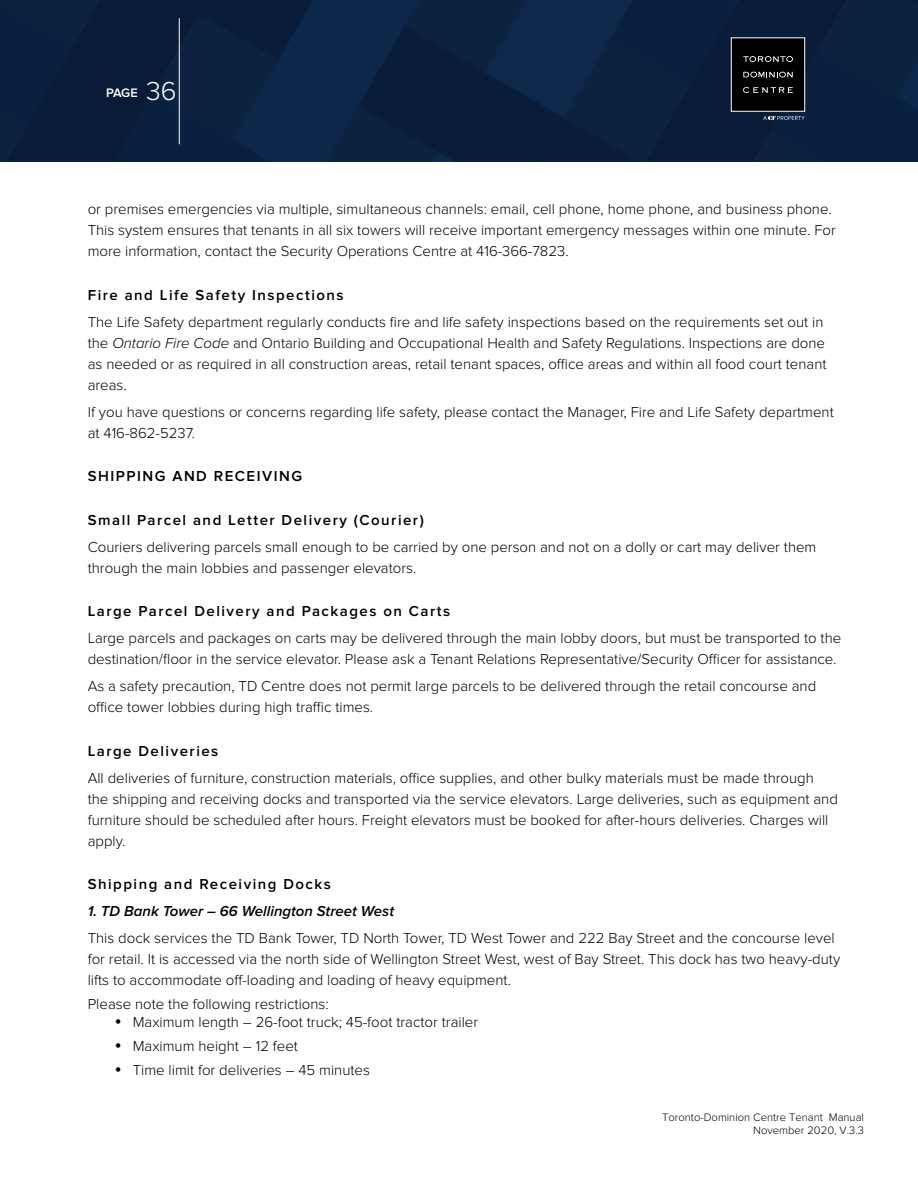
<style>
.page{position:relative;width:918px;height:1188px;background:#fff}
.page>*{position:absolute;margin:0;border:0;box-sizing:border-box;transform-origin:0 0}
.t1{font:300 15px/21px "Proxima Nova";color:#000}
.t2{font:600 15px "Proxima Nova";letter-spacing:.1em;color:#000}
.t3{font:italic 600 15px "Proxima Nova";color:#000}
.t4{font:600 12.75px "Proxima Nova";color:#fff}
.t5{font:300 11.25px/13.5px "Proxima Nova";color:#000;text-align:right}
.s1{font-weight:300;font-size:27px}
.s2{font-style:italic}
</style>
<div class="page">
<div style="left:0;top:0;width:918px;height:162px;background:#09203f"></div>
<hr style="left:179px;top:18px;width:1px;height:126px;background:#fff">
<svg style="left:763px;top:116px;width:42px;height:4px"></svg>
<div style="left:731px;top:38px;width:74px;height:73px;background:#000"></div>
<div style="left:731px;top:38px;width:74px;height:73px;border:1px solid #fff"></div>
<svg style="left:743px;top:56px;width:50px;height:6px"></svg>
<svg style="left:743px;top:72px;width:50px;height:6px"></svg>
<svg style="left:743px;top:87px;width:50px;height:6px"></svg>
<p class="t4" style="left:106px;top:85px;width:72px">PAGE <span class="s1">36</span></p>
<p class="t1" style="left:88px;top:199px;width:750px">or premises emergencies via multiple, simultaneous channels: email, cell phone, home phone, and business phone.<br>This system ensures that tenants in all six towers will receive important emergency messages within one minute. For more information, contact the Security Operations Centre at 416-366-7823.</p>
<p class="t2" style="left:88px;top:286px;width:257px">Fire and Life Safety Inspections</p>
<p class="t1" style="left:88px;top:312px;width:740px">The Life Safety department regularly conducts fire and life safety inspections based on the requirements set out in the <span class="s2">Ontario Fire Code</span> and Ontario Building and Occupational Health and Safety Regulations. Inspections are done as needed or as required in all construction areas, retail tenant spaces, office areas and within all food court tenant areas.</p>
<p class="t1" style="left:88px;top:402px;width:748px">If you have questions or concerns regarding life safety, please contact the Manager, Fire and Life Safety department at 416-862-5237.</p>
<p class="t2" style="left:88px;top:468px;width:216px">SHIPPING AND RECEIVING</p>
<p class="t2" style="left:88px;top:511px;width:338px">Small Parcel and Letter Delivery (Courier)</p>
<p class="t1" style="left:88px;top:537px;width:730px">Couriers delivering parcels small enough to be carried by one person and not on a dolly or cart may deliver them through the main lobbies and passenger elevators.</p>
<p class="t2" style="left:88px;top:603px;width:364px">Large Parcel Delivery and Packages on Carts</p>
<p class="t1" style="left:88px;top:628px;width:755px">Large parcels and packages on carts may be delivered through the main lobby doors, but must be transported to the destination/floor in the service elevator. Please ask a Tenant Relations Representative/Security Officer for assistance.</p>
<p class="t1" style="left:88px;top:676px;width:730px">As a safety precaution, TD Centre does not permit large parcels to be delivered through the retail concourse and office tower lobbies during high traffic times.</p>
<p class="t2" style="left:88px;top:742px;width:132px">Large Deliveries</p>
<p class="t1" style="left:88px;top:768px;width:752px">All deliveries of furniture, construction materials, office supplies, and other bulky materials must be made through the shipping and receiving docks and transported via the service elevators. Large deliveries, such as equipment and furniture should be scheduled after hours. Freight elevators must be booked for after-hours deliveries. Charges will apply.</p>
<p class="t2" style="left:88px;top:876px;width:245px">Shipping and Receiving Docks</p>
<p class="t3" style="left:88px;top:903px;width:308px">1. TD Bank Tower – 66 Wellington Street West</p>
<p class="t1" style="left:88px;top:928px;width:754px">This dock services the TD Bank Tower, TD North Tower, TD West Tower and 222 Bay Street and the concourse level for retail. It is accessed via the north side of Wellington Street West, west of Bay Street. This dock has two heavy-duty lifts to accommodate off-loading and loading of heavy equipment.</p>
<p class="t1" style="left:88px;top:994px;width:243px">Please note the following restrictions:</p>
<p class="t1" style="left:115px;top:1012px;width:365px">• Maximum length – 26-foot truck; 45-foot tractor trailer</p>
<p class="t1" style="left:115px;top:1036px;width:185px">• Maximum height – 12 feet</p>
<p class="t1" style="left:115px;top:1060px;width:257px">• Time limit for deliveries – 45 minutes</p>
<p class="t5" style="left:662px;top:1110px;width:203px">Toronto-Dominion Centre Tenant Manual<br>November 2020, V.3.3</p>
</div>
